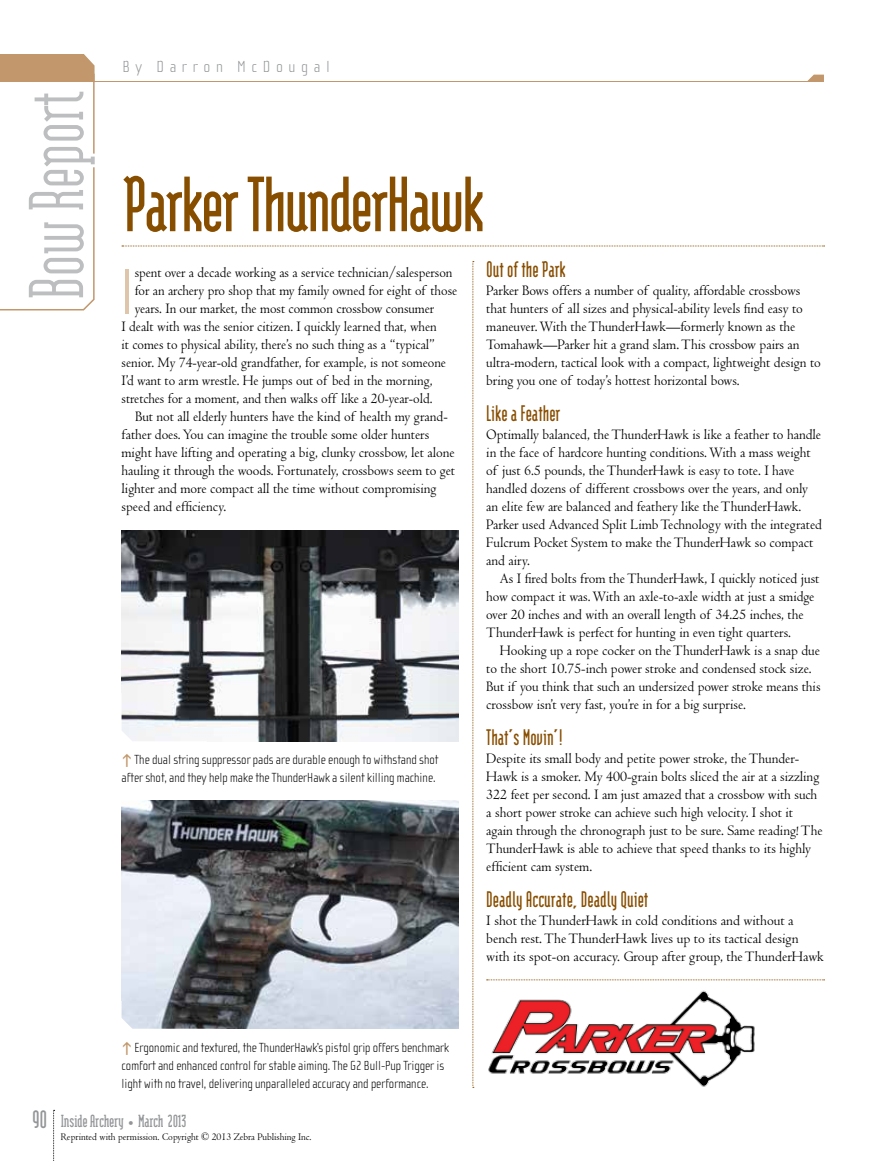
<style>
.page{position:relative;width:878px;height:1161px;background:#fff}
.page>*{position:absolute;margin:0;border:0;box-sizing:border-box;transform-origin:0 0}
.t1{font:700 93.6px "Modula";letter-spacing:-.025em;color:#884e00}
.t2{font:93px "Modula Serif";letter-spacing:-.01em;color:#bcbec0}
.t3{font:76.8px "Modula";color:#dfc5aa}
.t4{font:700 27px "Modula";color:#884e00;scale:.95 1}
.t5{font:700 21px "Modula Serif";letter-spacing:-.015em;color:#939598}
.t6{font:100 16.5px "Cholla Sans";letter-spacing:.34em;color:#939598}
.t7{font:15px/18px "Centaur";color:#000;scale:.95 1}
.t8{font:15px "Centaur";color:#000;scale:.93 1}
.t9{font:15px/18px "Centaur";color:#000}
.t10{font:100 13.5px/18px "Cholla Sans";color:#000;text-align:right;scale:.95 1}
.t11{font:10.5px "Centaur";color:#000;scale:.95 1}
.s1{font-size:30px}
</style>
<div class="page">
<svg style="left:807px;top:75px;width:16px;height:6px"></svg>
<svg style="left:0;top:54px;width:95px;height:256px"></svg>
<hr style="left:0;top:81px;width:824px;height:1px;background:#c1976b">
<svg style="left:472px;top:261px;width:2px;height:827px;background:#e3d5c4"></svg>
<svg style="left:486px;top:980px;width:338px;height:1px"></svg>
<svg style="left:122px;top:246px;width:702px;height:1px"></svg>
<img style="left:488px;top:990px;width:267px;height:97px">
<img style="left:122px;top:692px;width:85px;height:49px">
<img style="left:122px;top:531px;width:85px;height:161px">
<img style="left:207px;top:531px;width:251px;height:210px">
<img style="left:122px;top:1000px;width:96px;height:29px">
<img style="left:122px;top:800px;width:96px;height:200px">
<img style="left:218px;top:800px;width:240px;height:229px">
<svg style="left:53px;top:1109px;width:2px;height:52px"></svg>
<h2 class="t2" style="left:17px;top:299px;width:210px;rotate:-90deg">Bow Report</h2>
<p class="t6" style="left:122px;top:58px;width:209px">By Darron McDougal</p>
<h1 class="t1" style="left:123px;top:162px;width:363px">Parker ThunderHawk</h1>
<h3 class="t3" style="left:122px;top:259px;width:13px">I</h3>
<p class="t8" style="left:135px;top:265px;width:343px">spent over a decade working as a service technician/salesperson</p>
<p class="t8" style="left:135px;top:283px;width:348px">for an archery pro shop that my family owned for eight of those</p>
<p class="t8" style="left:135px;top:301px;width:323px">years. In our market, the most common crossbow consumer</p>
<p class="t8" style="left:121px;top:319px;width:340px">I dealt with was the senior citizen. I quickly learned that, when</p>
<p class="t8" style="left:121px;top:337px;width:338px">it comes to physical ability, there’s no such thing as a “typical”</p>
<p class="t8" style="left:121px;top:355px;width:350px">senior. My 74-year-old grandfather, for example, is not someone</p>
<p class="t8" style="left:121px;top:373px;width:336px">I’d want to arm wrestle. He jumps out of bed in the morning,</p>
<p class="t8" style="left:121px;top:391px;width:336px">stretches for a moment, and then walks off like a 20-year-old.</p>
<p class="t7" style="left:135px;top:408px;width:331px">But not all elderly hunters have the kind of health my grand-</p>
<p class="t7" style="left:122px;top:426px;width:325px">father does. You can imagine the trouble some older hunters</p>
<p class="t7" style="left:122px;top:444px;width:352px">might have lifting and operating a big, clunky crossbow, let alone</p>
<p class="t7" style="left:122px;top:462px;width:352px">hauling it through the woods. Fortunately, crossbows seem to get</p>
<p class="t7" style="left:122px;top:480px;width:333px">lighter and more compact all the time without compromising</p>
<p class="t7" style="left:122px;top:498px;width:112px">speed and efficiency.</p>
<p class="t10" style="left:122px;top:751px;width:335px">The dual string suppressor pads are durable enough to withstand shot after shot, and they help make the ThunderHawk a silent killing machine.</p>
<h3 class="t4" style="left:486px;top:258px;width:85px">Out of the Park</h3>
<p class="t7" style="left:486px;top:282px;width:353px">Parker Bows offers a number of quality, affordable crossbows that hunters of all sizes and physical-ability levels find easy to maneuver. With the ThunderHawk—formerly known as the Tomahawk—Parker hit a grand slam. This crossbow pairs an ultra-modern, tactical look with a compact, lightweight design to bring you one of today’s hottest horizontal bows.</p>
<h3 class="t4" style="left:486px;top:402px;width:80px">Like a Feather</h3>
<p class="t7" style="left:486px;top:426px;width:355px">Optimally balanced, the ThunderHawk is like a feather to handle in the face of hardcore hunting conditions. With a mass weight of just 6.5 pounds, the ThunderHawk is easy to tote. I have handled dozens of different crossbows over the years, and only an elite few are balanced and feathery like the ThunderHawk.<br>Parker used Advanced Split Limb Technology with the integrated Fulcrum Pocket System to make the ThunderHawk so compact and airy.</p>
<p class="t7" style="left:486px;top:570px;width:352px;text-indent:13px">As I fired bolts from the ThunderHawk, I quickly noticed just how compact it was. With an axle-to-axle width at just a smidge over 20 inches and with an overall length of 34.25 inches, the ThunderHawk is perfect for hunting in even tight quarters.</p>
<p class="t7" style="left:486px;top:642px;width:353px;text-indent:13px">Hooking up a rope cocker on the ThunderHawk is a snap due to the short 10.75-inch power stroke and condensed stock size.<br>But if you think that such an undersized power stroke means this crossbow isn’t very fast, you’re in for a big surprise.</p>
<h3 class="t4" style="left:486px;top:726px;width:83px">That’s Movin’!</h3>
<p class="t7" style="left:486px;top:750px;width:355px">Despite its small body and petite power stroke, the Thunder-Hawk is a smoker. My 400-grain bolts sliced the air at a sizzling 322 feet per second. I am just amazed that a crossbow with such a short power stroke can achieve such high velocity. I shot it again through the chronograph just to be sure. Same reading! The ThunderHawk is able to achieve that speed thanks to its highly efficient cam system.</p>
<h3 class="t4" style="left:486px;top:888px;width:172px">Deadly Accurate, Deadly Quiet</h3>
<p class="t9" style="left:486px;top:912px;width:339px">I shot the ThunderHawk in cold conditions and without a bench rest. The ThunderHawk lives up to its tactical design with its spot-on accuracy. Group after group, the ThunderHawk</p>
<p class="t10" style="left:122px;top:1038px;width:346px;text-align:left;text-indent:13px">Ergonomic and textured, the ThunderHawk’s pistol grip offers benchmark comfort and enhanced control for stable aiming. The G2 Bull-Pup Trigger is light with no travel, delivering unparalleled accuracy and performance.</p>
<h3 class="t5" style="left:32px;top:1112px;width:156px"><span class="s1">90</span> Inside Archery • March 2013</h3>
<p class="t11" style="left:61px;top:1131px;width:265px">Reprinted with permission. Copyright © 2013 Zebra Publishing Inc.</p>
</div>
